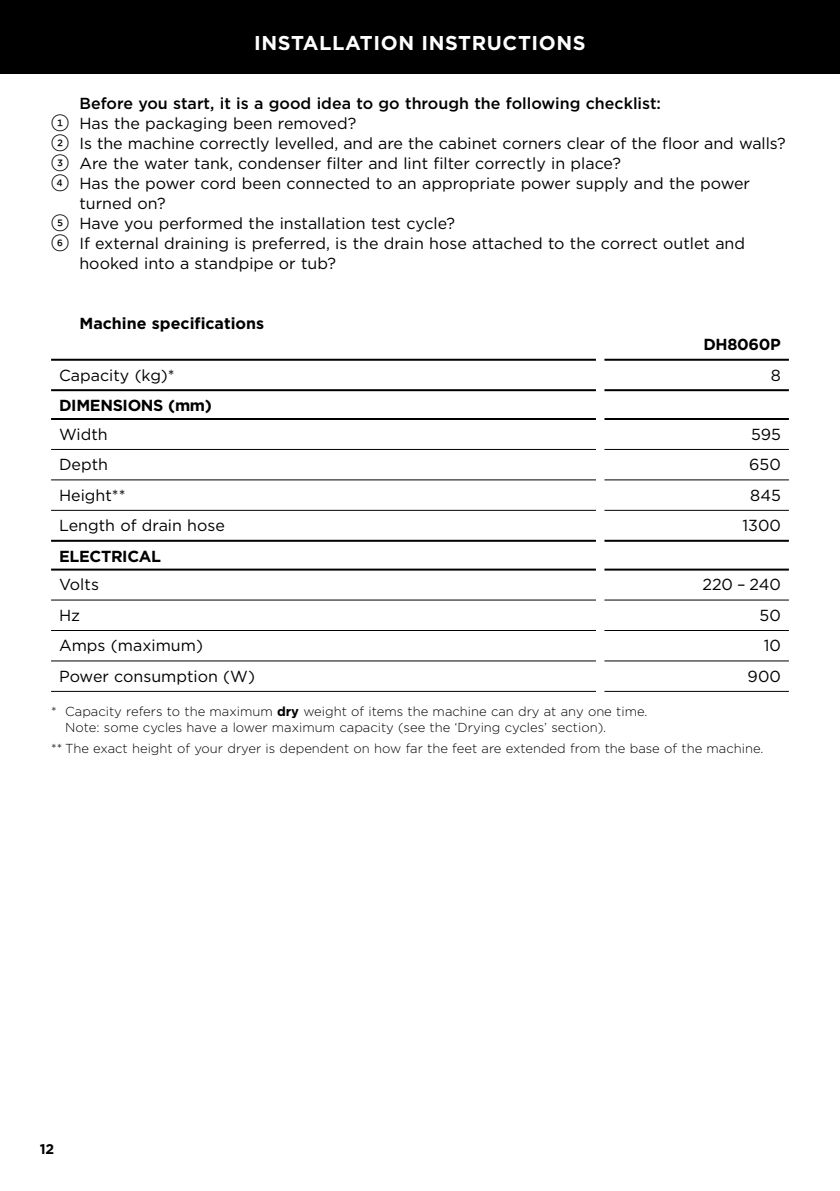
<style>
.page{position:relative;width:840px;height:1191px;background:#fff}
.page>*{position:absolute;margin:0;border:0;box-sizing:border-box;transform-origin:0 0}
.t1{font:700 20px "Gotham";letter-spacing:.03em;color:#fff}
.t2{font:16px "Gotham";color:#000}
.t3{font:500 16px "Gotham";color:#000}
.t4{font:700 16px "Gotham";letter-spacing:-.02em;color:#000}
.t5{font:700 16px "Gotham";color:#000}
.t6{font:700 14px "Gotham";color:#000}
.t7{font:300 13px/16px "Gotham";color:#000}
.s1{font-family:"Gotham FP Nos";font-weight:500;font-size:18px}
.s2{font-weight:700}
</style>
<div class="page">
<div style="left:0;top:0;width:839px;height:74px;background:#000"></div>
<hr style="left:51px;top:449px;width:544px;height:1px;background:#000">
<hr style="left:604px;top:449px;width:184px;height:1px;background:#000">
<hr style="left:51px;top:479px;width:544px;height:1px;background:#000">
<hr style="left:604px;top:479px;width:184px;height:1px;background:#000">
<hr style="left:51px;top:510px;width:544px;height:1px;background:#000">
<hr style="left:604px;top:510px;width:184px;height:1px;background:#000">
<hr style="left:51px;top:599px;width:544px;height:1px;background:#000">
<hr style="left:604px;top:599px;width:184px;height:1px;background:#000">
<hr style="left:51px;top:630px;width:544px;height:1px;background:#000">
<hr style="left:604px;top:630px;width:184px;height:1px;background:#000">
<hr style="left:51px;top:660px;width:544px;height:1px;background:#000">
<hr style="left:604px;top:660px;width:184px;height:1px;background:#000">
<hr style="left:51px;top:691px;width:544px;height:1px;background:#000">
<hr style="left:604px;top:691px;width:184px;height:1px;background:#000">
<hr style="left:51px;top:389px;width:544px;height:2px;background:#000">
<hr style="left:604px;top:389px;width:184px;height:2px;background:#000">
<hr style="left:51px;top:418px;width:544px;height:2px;background:#000">
<hr style="left:604px;top:418px;width:184px;height:2px;background:#000">
<hr style="left:51px;top:540px;width:544px;height:2px;background:#000">
<hr style="left:604px;top:540px;width:184px;height:2px;background:#000">
<hr style="left:51px;top:568px;width:544px;height:2px;background:#000">
<hr style="left:604px;top:568px;width:184px;height:2px;background:#000">
<hr style="left:51px;top:359px;width:544px;height:2px;background:#000">
<hr style="left:604px;top:359px;width:184px;height:2px;background:#000">
<p class="t1" style="left:254px;top:30px;width:333px">INSTALLATION INSTRUCTIONS</p>
<p class="t3" style="left:79px;top:93px;width:583px">Before you start, it is a good idea to go through the following checklist:</p>
<p class="t2" style="left:51px;top:113px;width:306px"><span class="s1">1</span> Has the packaging been removed?</p>
<p class="t2" style="left:51px;top:133px;width:735px"><span class="s1">2</span> Is the machine correctly levelled, and are the cabinet corners clear of the floor and walls?</p>
<p class="t2" style="left:51px;top:153px;width:571px"><span class="s1">3</span> Are the water tank, condenser filter and lint filter correctly in place?</p>
<p class="t2" style="left:51px;top:173px;width:700px"><span class="s1">4</span> Has the power cord been connected to an appropriate power supply and the power</p>
<p class="t2" style="left:79px;top:193px;width:88px">turned on?</p>
<p class="t2" style="left:51px;top:213px;width:405px"><span class="s1">5</span> Have you performed the installation test cycle?</p>
<p class="t2" style="left:51px;top:233px;width:695px"><span class="s1">6</span> If external draining is preferred, is the drain hose attached to the correct outlet and</p>
<p class="t2" style="left:79px;top:253px;width:258px">hooked into a standpipe or tub?</p>
<p class="t5" style="left:79px;top:313px;width:186px">Machine specifications</p>
<p class="t4" style="left:703px;top:334px;width:79px">DH8060P</p>
<p class="t2" style="left:59px;top:365px;width:117px">Capacity (kg)*</p>
<p class="t2" style="left:770px;top:365px;width:12px">8</p>
<p class="t4" style="left:59px;top:395px;width:154px">DIMENSIONS (mm)</p>
<p class="t2" style="left:59px;top:424px;width:50px">Width</p>
<p class="t2" style="left:750px;top:424px;width:31px">595</p>
<p class="t2" style="left:59px;top:454px;width:50px">Depth</p>
<p class="t2" style="left:748px;top:454px;width:33px">650</p>
<p class="t2" style="left:59px;top:485px;width:68px">Height**</p>
<p class="t2" style="left:749px;top:485px;width:32px">845</p>
<p class="t2" style="left:59px;top:515px;width:167px">Length of drain hose</p>
<p class="t2" style="left:742px;top:515px;width:40px">1300</p>
<p class="t4" style="left:59px;top:545px;width:103px">ELECTRICAL</p>
<p class="t2" style="left:59px;top:574px;width:41px">Volts</p>
<p class="t2" style="left:702px;top:574px;width:80px">220 – 240</p>
<p class="t2" style="left:59px;top:605px;width:23px">Hz</p>
<p class="t2" style="left:759px;top:605px;width:23px">50</p>
<p class="t2" style="left:59px;top:635px;width:145px">Amps (maximum)</p>
<p class="t2" style="left:763px;top:635px;width:19px">10</p>
<p class="t2" style="left:59px;top:666px;width:197px">Power consumption (W)</p>
<p class="t2" style="left:747px;top:666px;width:35px">900</p>
<p class="t7" style="left:65px;top:702px;width:583px;text-indent:-14px">* Capacity refers to the maximum <span class="s2">dry</span> weight of items the machine can dry at any one time.<br>Note: some cycles have a lower maximum capacity (see the ‘Drying cycles’ section).</p>
<p class="t7" style="left:51px;top:740px;width:713px">** The exact height of your dryer is dependent on how far the feet are extended from the base of the machine.</p>
<p class="t6" style="left:40px;top:1139px;width:16px">12</p>
</div>
